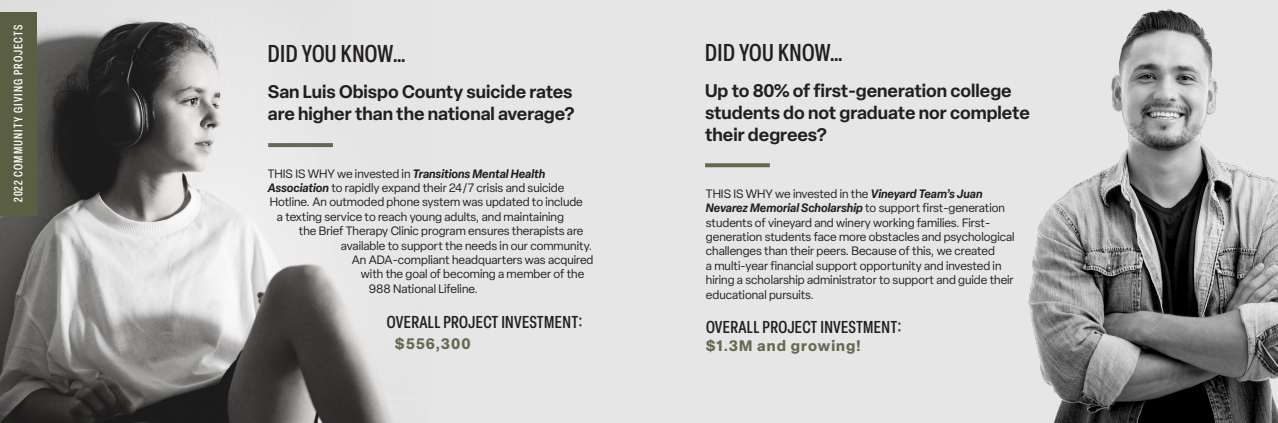
<style>
.page{position:relative;width:1278px;height:423px;background:#fff}
.page>*{position:absolute;margin:0;border:0;box-sizing:border-box;transform-origin:0 0}
.t1{font:500 condensed 24px "Elza";letter-spacing:.02em;color:#231f20}
.t2{font:600 18px/21.6px "Elza";color:#231f20}
.t3{font:500 condensed 17px "Elza";letter-spacing:.02em;color:#231f20}
.t4{font:700 15px "Elza";letter-spacing:.075em;color:#636a52}
.t5{font:12px/14.4px "Elza";color:#231f20}
.t6{font:italic 600 12px "Elza";color:#231f20}
.t7{font:500 condensed 12px "Elza";letter-spacing:.09em;color:#fff}
.s1{font-weight:400;font-style:normal}
.s2{font-weight:600;font-style:italic}
</style>
<div class="page">
<div style="left:272px;top:0;width:1006px;height:423px;background:#e6e6e6"></div>
<img style="left:1028px;top:9px;width:250px;height:414px">
<img style="left:0;top:0;width:393px;height:423px">
<svg style="left:705px;top:163px;width:65px;height:4px"></svg>
<svg style="left:268px;top:143px;width:65px;height:4px"></svg>
<div style="left:0;top:12px;width:37px;height:203px;background:#5a5e43"></div>
<p class="t7" style="left:10px;top:202px;width:178px;rotate:-90deg">2022 COMMUNITY GIVING PROJECTS</p>
<p class="t1" style="left:268px;top:38px;width:140px">DID YOU KNOW…</p>
<p class="t2" style="left:268px;top:81px;width:308px">San Luis Obispo County suicide rates are higher than the national average?</p>
<p class="t6" style="left:268px;top:165px;width:279px"><span class="s1">THIS IS WHY we invested in</span> Transitions Mental Health</p>
<p class="t5" style="left:268px;top:181px;width:298px"><span class="s2">Association</span> to rapidly expand their 24/7 crisis and suicide</p>
<p class="t5" style="left:270px;top:195px;width:314px">Hotline. An outmoded phone system was updated to include</p>
<p class="t5" style="left:277px;top:209px;width:289px">a texting service to reach young adults, and maintaining</p>
<p class="t5" style="left:299px;top:224px;width:286px">the Brief Therapy Clinic program ensures therapists are</p>
<p class="t5" style="left:341px;top:238px;width:253px">available to support the needs in our community.</p>
<p class="t5" style="left:352px;top:253px;width:243px">An ADA-compliant headquarters was acquired</p>
<p class="t5" style="left:361px;top:267px;width:225px">with the goal of becoming a member of the</p>
<p class="t5" style="left:369px;top:281px;width:111px">988 National Lifeline.</p>
<p class="t3" style="left:387px;top:310px;width:197px">OVERALL PROJECT INVESTMENT:</p>
<p class="t4" style="left:395px;top:333px;width:77px">$556,300</p>
<p class="t1" style="left:705px;top:37px;width:140px">DID YOU KNOW…</p>
<p class="t2" style="left:705px;top:80px;width:326px">Up to 80% of first-generation college students do not graduate nor complete their degrees?</p>
<p class="t5" style="left:706px;top:186px;width:310px">THIS IS WHY we invested in the <span class="s2">Vineyard Team’s Juan Nevarez Memorial Scholarship</span> to support first-generation students of vineyard and winery working families. First&shy;generation students face more obstacles and psychological challenges than their peers. Because of this, we created<br>a multi-year financial support opportunity and invested in hiring a scholarship administrator to support and guide their educational pursuits.</p>
<p class="t3" style="left:706px;top:316px;width:197px">OVERALL PROJECT INVESTMENT:</p>
<p class="t4" style="left:706px;top:335px;width:156px">$1.3M and growing!</p>
</div>
